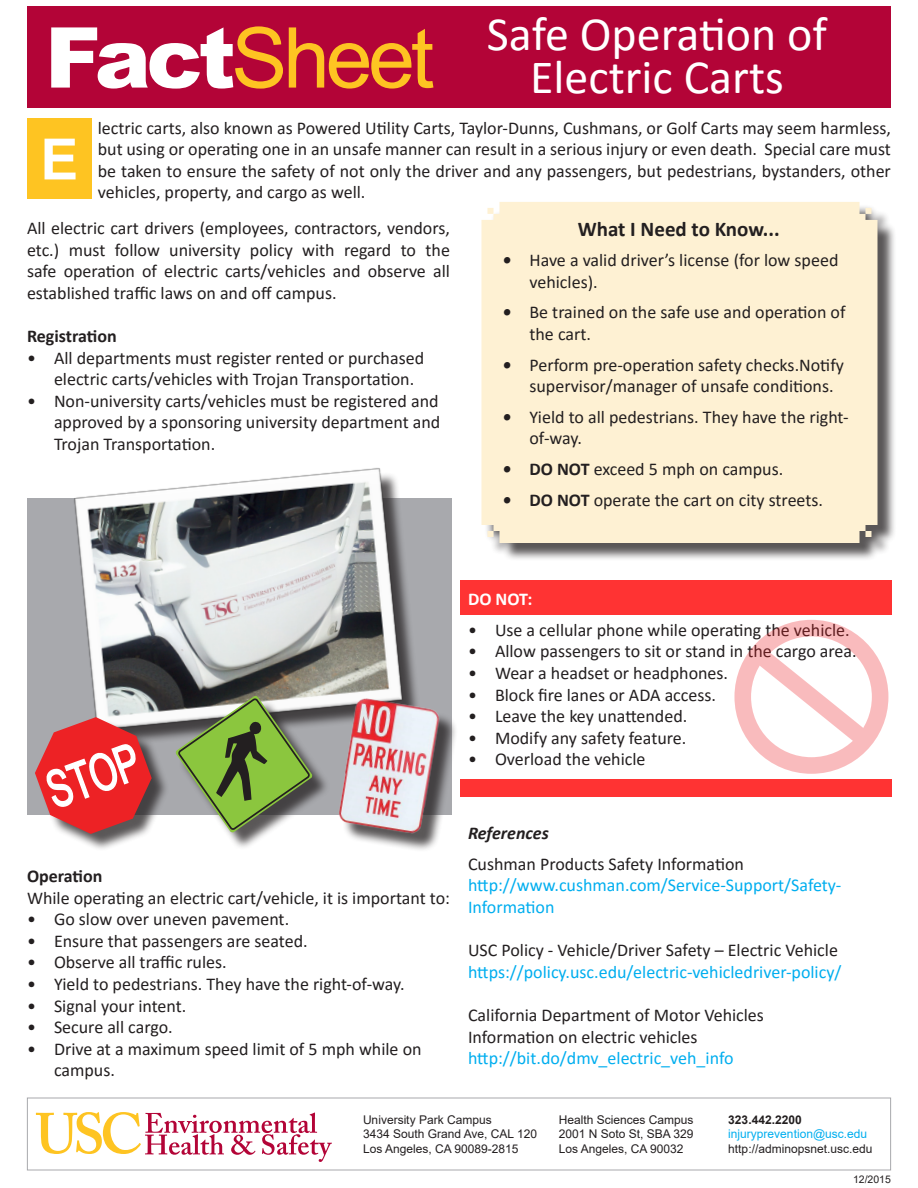
<style>
.page{position:relative;width:918px;height:1188px;background:#fff}
.page>*{position:absolute;margin:0;border:0;box-sizing:border-box;transform-origin:0 0}
.t1{font:84px "Arial";letter-spacing:-.05em;color:#fec422}
.t2{font:700 57px "Arial";color:#fff}
.t3{font:48px/43.5px "Calibri";color:#fff;text-align:center}
.body_text{font:700 21px "Calibri";color:#231f20}
.body_text-2{font:18px/21.6px "Calibri";color:#231f20}
.t4{font:18px/21.6px "Calibri";color:#00aeef}
.body_text-3{font:700 18px "Calibri";color:#231f20}
.t5{font:italic 700 18px "Calibri";color:#231f20}
.t6{font:700 18px "Calibri";color:#fff}
.t7{font:12px/14.4px "Arial";color:#231f20}
.t8{font:12px "Arial";color:#00aeef}
.t9{font:700 12px "Arial";color:#231f20}
.t10{font:10.5px "Arial";color:#231f20}
.s1{font-weight:900;color:#fff}
.s2{font-weight:700;font-style:italic}
.s3{font-weight:700}
</style>
<div class="page">
<div style="left:27px;top:6px;width:864px;height:102px;background:#b30437"></div>
<svg style="left:36px;top:1112px;width:296px;height:50px"></svg>
<div style="left:27px;top:1098px;width:864px;height:72px;border:1px solid #a8a9ad"></div>
<div style="left:460px;top:581px;width:432px;height:34px;background:#f33"></div>
<div style="left:460px;top:779px;width:432px;height:18px;background:#f33"></div>
<div style="left:27px;top:118px;width:65px;height:81px;background:#fec422"></div>
<div style="left:484px;top:204px;width:412px;height:358px;background:#231f20;opacity:.75"></div>
<div style="left:482px;top:202px;width:396px;height:341px;background:#fef1d3"></div>
<svg style="left:745px;top:631px;width:142px;height:132px"></svg>
<div style="left:734px;top:620px;width:154px;height:154px;border:17px solid #ee1d23;border-radius:50%"></div>
<div style="left:27px;top:499px;width:425px;height:316px;background:#a8a9ad"></div>
<div style="left:78px;top:472px;width:342px;height:276px;background:#231f20;opacity:.75"></div>
<img style="left:72px;top:468px;width:333px;height:265px">
<div style="left:179px;top:699px;width:151px;height:152px;background:#231f20;opacity:.75"></div>
<svg style="left:175px;top:695px;width:138px;height:138px"></svg>
<div style="left:38px;top:720px;width:131px;height:132px;background:#231f20;opacity:.75"></div>
<svg style="left:35px;top:717px;width:117px;height:117px;background:#d85f62"></svg>
<div style="left:342px;top:702px;width:116px;height:150px;background:#231f20;opacity:.75"></div>
<img style="left:326px;top:688px;width:126px;height:157px">
<p class="t3" style="left:487px;top:10px;width:342px">Safe Operation of<br>Electric Carts</p>
<p class="body_text-2" style="left:98px;top:116px;width:795px;text-align:justify">lectric carts, also known as Powered Utility Carts, Taylor-Dunns, Cushmans, or Golf Carts may seem harmless, but using or operating one in an unsafe manner can result in a serious injury or even death. Special care must be taken to ensure the safety of not only the driver and any passengers, but pedestrians, bystanders, other</p>
<h1 class="t1" style="left:45px;top:0;width:391px"><span class="s1">Fact</span>Sheet</h1>
<p class="t2" style="left:40px;top:119px;width:40px">E</p>
<p class="body_text-2" style="left:98px;top:181px;width:269px">vehicles, property, and cargo as well.</p>
<p class="body_text-2" style="left:27px;top:217px;width:424px;text-align:justify">All electric cart drivers (employees, contractors, vendors, etc.) must follow university policy with regard to the safe operation of electric carts/vehicles and observe all established traffic laws on and off campus.</p>
<p class="body_text-3" style="left:27px;top:323px;width:91px">Registration</p>
<p class="body_text-2" style="left:54px;top:346px;width:372px;text-indent:-27px">• All departments must register rented or purchased electric carts/vehicles with Trojan Transportation.</p>
<p class="body_text-2" style="left:54px;top:390px;width:388px;text-align:justify;text-indent:-27px">• Non-university carts/vehicles must be registered and approved by a sponsoring university department and Trojan Transportation.</p>
<p class="body_text" style="left:578px;top:214px;width:203px">What I Need to Know...</p>
<p class="body_text-2" style="left:530px;top:249px;width:310px;text-indent:-27px"><span class="s2">•</span> Have a valid driver’s license (for low speed vehicles).</p>
<p class="body_text-2" style="left:530px;top:301px;width:318px;text-indent:-27px"><span class="s2">•</span> Be trained on the safe use and operation of the cart.</p>
<p class="body_text-2" style="left:530px;top:353px;width:316px;text-indent:-27px"><span class="s2">•</span> Perform pre-operation safety checks.Notify supervisor/manager of unsafe conditions.</p>
<p class="body_text-2" style="left:530px;top:406px;width:321px;text-indent:-27px"><span class="s2">•</span> Yield to all pedestrians. They have the right&shy;of-way.</p>
<p class="body_text-2" style="left:502px;top:458px;width:282px"><span class="s2">•</span> <span class="s3">DO NOT</span> exceed 5 mph on campus.</p>
<p class="body_text-2" style="left:502px;top:488px;width:322px"><span class="s2">•</span> <span class="s3">DO NOT</span> operate the cart on city streets.</p>
<p class="t6" style="left:468px;top:586px;width:66px">DO NOT:</p>
<p class="body_text-2" style="left:468px;top:618px;width:383px">• Use a cellular phone while operating the vehicle.</p>
<p class="body_text-2" style="left:468px;top:640px;width:390px">• Allow passengers to sit or stand in the cargo area.</p>
<p class="body_text-2" style="left:468px;top:662px;width:262px">• Wear a headset or headphones.</p>
<p class="body_text-2" style="left:468px;top:683px;width:250px">• Block fire lanes or ADA access.</p>
<p class="body_text-2" style="left:468px;top:705px;width:221px">• Leave the key unattended.</p>
<p class="body_text-2" style="left:468px;top:726px;width:220px">• Modify any safety feature.</p>
<p class="body_text-2" style="left:468px;top:748px;width:179px">• Overload the vehicle</p>
<p class="body_text-3" style="left:27px;top:863px;width:77px">Operation</p>
<p class="body_text-2" style="left:27px;top:886px;width:424px">While operating an electric cart/vehicle, it is important to:</p>
<p class="body_text-2" style="left:27px;top:908px;width:264px">• Go slow over uneven pavement.</p>
<p class="body_text-2" style="left:27px;top:930px;width:282px">• Ensure that passengers are seated.</p>
<p class="body_text-2" style="left:27px;top:951px;width:201px">• Observe all traffic rules.</p>
<p class="body_text-2" style="left:27px;top:973px;width:379px">• Yield to pedestrians. They have the right-of-way.</p>
<p class="body_text-2" style="left:27px;top:994px;width:161px">• Signal your intent.</p>
<p class="body_text-2" style="left:27px;top:1016px;width:147px">• Secure all cargo.</p>
<p class="body_text-2" style="left:54px;top:1038px;width:369px;text-indent:-27px">• Drive at a maximum speed limit of 5 mph while on campus.</p>
<p class="t5" style="left:468px;top:820px;width:82px">References</p>
<p class="body_text-2" style="left:468px;top:852px;width:278px">Cushman Products Safety Information</p>
<p class="t4" style="left:468px;top:874px;width:375px">http://www.cushman.com/Service-Support/Safety-<br>Information</p>
<p class="body_text-2" style="left:468px;top:939px;width:371px">USC Policy - Vehicle/Driver Safety – Electric Vehicle</p>
<p class="t4" style="left:468px;top:960px;width:375px">https://policy.usc.edu/electric-vehicledriver-policy/</p>
<p class="body_text-2" style="left:468px;top:1004px;width:297px">California Department of Motor Vehicles</p>
<p class="body_text-2" style="left:468px;top:1025px;width:231px">Information on electric vehicles</p>
<p class="t4" style="left:468px;top:1047px;width:267px">http://bit.do/dmv_electric_veh_info</p>
<p class="t7" style="left:363px;top:1112px;width:176px">University Park Campus<br>3434 South Grand Ave, CAL 120<br>Los Angeles, CA 90089-2815</p>
<p class="t7" style="left:559px;top:1112px;width:136px;text-align:justify">Health Sciences Campus 2001 N Soto St, SBA 329<br>Los Angeles, CA 90032</p>
<p class="t9" style="left:728px;top:1111px;width:75px">323.442.2200</p>
<p class="t8" style="left:728px;top:1126px;width:140px">injuryprevention@usc.edu</p>
<p class="t7" style="left:728px;top:1141px;width:146px">http://adminopsnet.usc.edu</p>
<p class="t10" style="left:853px;top:1172px;width:39px">12/2015</p>
</div>
